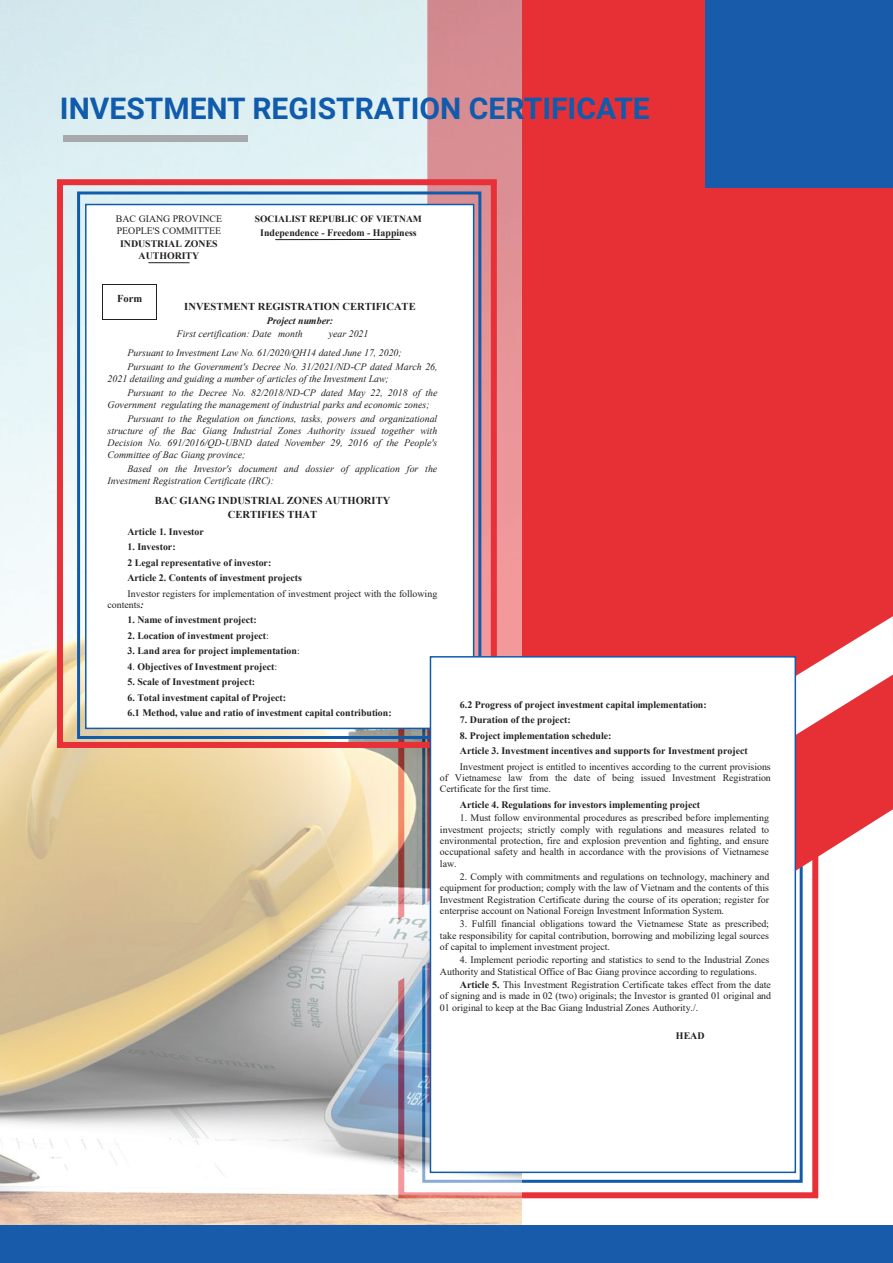
<style>
.page{position:relative;width:893px;height:1263px;background:#fff}
.page>*{position:absolute;margin:0;border:0;box-sizing:border-box;transform-origin:0 0}
.t1{font:700 30px "Roboto";color:#105bab}
.t2{font:700 10.5px/14.2px "Times New Roman";color:#231f20;text-align:center}
.t3{font:9.9px/11.2px "Times New Roman";color:#231f20;text-align:justify}
.t4{font:700 9.9px/15.5px "Times New Roman";color:#231f20}
.t5{font:italic 9.9px/12px "Times New Roman";letter-spacing:-.005em;color:#231f20}
.t6{font:700 9.6px "Times New Roman";letter-spacing:-.005em;color:#231f20}
.s1{font-weight:700}
.s2{font-weight:400}
.s3{font-weight:700;font-style:italic}
</style>
<div class="page">
<div style="left:521px;top:0;width:372px;height:1103px;background:#e73036"></div>
<svg style="left:521px;top:616px;width:372px;height:432px;fill:#e73036"></svg>
<img style="left:0;top:0;width:521px;height:1263px">
<div style="left:706px;top:0;width:187px;height:187px;background:#185baa"></div>
<div style="left:64px;top:135px;width:184px;height:6px;background:#a8a9ad"></div>
<div style="left:1px;top:1226px;width:892px;height:37px;background:#185baa"></div>
<div style="left:77px;top:191px;width:404px;height:548px;border:3px solid #105bab"></div>
<div style="left:86px;top:204px;width:388px;height:524px;background:#fff"></div>
<hr style="left:103px;top:285px;width:53px;height:1px;background:#231f20">
<hr style="left:102px;top:285px;width:1px;height:34px;background:#231f20">
<hr style="left:103px;top:319px;width:53px;height:1px;background:#231f20">
<hr style="left:156px;top:285px;width:1px;height:34px;background:#231f20">
<hr style="left:276px;top:239px;width:124px;height:1px;background:#231f20">
<hr style="left:149px;top:262px;width:40px;height:1px;background:#231f20">
<div style="left:85px;top:204px;width:389px;height:525px;border:2px solid #105bab"></div>
<div style="left:57px;top:179px;width:440px;height:569px;border:6px solid #e73038"></div>
<div style="left:430px;top:657px;width:365px;height:515px;background:#fff"></div>
<div style="left:430px;top:656px;width:366px;height:517px;border:2px solid #105bab"></div>
<p class="t1" style="left:60px;top:87px;width:591px">INVESTMENT REGISTRATION CERTIFICATE</p>
<p class="t3" style="left:116px;top:213px;width:108px">BAC GIANG PROVINCE<br>PEOPLE'S COMMITTEE</p>
<p class="t4" style="left:120px;top:238px;width:99px;line-height:11.2px;text-align:center">INDUSTRIAL ZONES<br>AUTHORITY</p>
<p class="t6" style="left:255px;top:212px;width:168px">SOCIALIST REPUBLIC OF VIETNAM</p>
<p class="t4" style="left:260px;top:224px;width:158px">Independence - Freedom - Happiness</p>
<p class="t2" style="left:117px;top:291px;width:27px">Form</p>
<p class="t2" style="left:184px;top:299px;width:233px">INVESTMENT REGISTRATION CERTIFICATE</p>
<p class="t5" style="left:177px;top:314px;width:158px;line-height:13.2px;text-indent:90px"><span class="s1">Project number:<br></span>First certification: Date month</p>
<p class="t5" style="left:128px;top:324px;width:276px;line-height:18.3px;text-indent:201px">year 2021<br>Pursuant to Investment Law No. 61/2020/QH14 dated June 17, 2020;</p>
<p class="t5" style="left:108px;top:360px;width:332px;text-indent:20px">Pursuant to the Government's Decree No. 31/2021/ND-CP dated March 26,<br>2021 detailing and guiding a number of articles of the Investment Law;</p>
<p class="t5" style="left:108px;top:386px;width:331px;text-indent:20px">Pursuant to the Decree No. 82/2018/ND-CP dated May 22, 2018 of the<br>Government regulating the management of industrial parks and economic zones;</p>
<p class="t5" style="left:108px;top:412px;width:331px;text-align:justify;text-indent:20px">Pursuant to the Regulation on functions, tasks, powers and organizational structure of the Bac Giang Industrial Zones Authority issued together with Decision No. 691/2016/QD-UBND dated November 29, 2016 of the People's Committee of Bac Giang province;</p>
<p class="t5" style="left:108px;top:462px;width:331px;text-indent:20px">Based on the Investor's document and dossier of application for the<br>Investment Registration Certificate (IRC):</p>
<p class="t2" style="left:155px;top:493px;width:237px">BAC GIANG INDUSTRIAL ZONES AUTHORITY<br>CERTIFIES THAT</p>
<p class="t4" style="left:128px;top:523px;width:78px">Article 1. Investor</p>
<p class="t4" style="left:127px;top:539px;width:311px">1. Investor:<br>2 Legal representative of investor:<br>Article 2. Contents of investment projects<br><span class="s2">Investor registers for implementation of investment project with the following</span></p>
<p class="t3" style="left:108px;top:599px;width:38px">contents<span class="s3">:</span></p>
<p class="t4" style="left:127px;top:612px;width:131px">1. Name of investment project:</p>
<p class="t4" style="left:127px;top:627px;width:143px">2. Location of investment project<span class="s2">:</span></p>
<p class="t4" style="left:127px;top:643px;width:174px">3. Land area for project implementation<span class="s2">:</span></p>
<p class="t4" style="left:127px;top:658px;width:151px">4<span class="s2">.</span> Objectives of Investment project<span class="s2">:</span></p>
<p class="t4" style="left:128px;top:674px;width:129px">5. Scale of Investment project:</p>
<p class="t4" style="left:128px;top:689px;width:266px">6. Total investment capital of Project:<br>6.1 Method, value and ratio of investment capital contribution:</p>
<p class="t4" style="left:460px;top:696px;width:248px">6.2 Progress of project investment capital implementation:</p>
<p class="t4" style="left:460px;top:712px;width:112px">7. Duration of the project:</p>
<p class="t4" style="left:460px;top:727px;width:312px">8. Project implementation schedule:<br>Article 3. Investment incentives and supports for Investment project<br><span class="s2">Investment project is entitled to incentives according to the current provisions</span></p>
<p class="t3" style="left:440px;top:772px;width:332px">of Vietnamese law from the date of being issued Investment Registration<br>Certificate for the first time.</p>
<p class="t4" style="left:460px;top:797px;width:242px">Article 4. Regulations for investors implementing project</p>
<p class="t3" style="left:440px;top:812px;width:331px;text-indent:20px">1. Must follow environmental procedures as prescribed before implementing investment projects; strictly comply with regulations and measures related to environmental protection, fire and explosion prevention and fighting, and ensure occupational safety and health in accordance with the provisions of Vietnamese law.</p>
<p class="t3" style="left:440px;top:871px;width:331px;text-indent:20px">2. Comply with commitments and regulations on technology, machinery and equipment for production; comply with the law of Vietnam and the contents of this Investment Registration Certificate during the course of its operation; register for enterprise account on National Foreign Investment Information System.</p>
<p class="t3" style="left:440px;top:918px;width:331px;text-indent:20px">3. Fulfill financial obligations toward the Vietnamese State as prescribed; take responsibility for capital contribution, borrowing and mobilizing legal sources of capital to implement investment project.</p>
<p class="t3" style="left:440px;top:954px;width:331px;text-indent:20px">4. Implement periodic reporting and statistics to send to the Industrial Zones<br>Authority and Statistical Office of Bac Giang province according to regulations.</p>
<p class="t3" style="left:440px;top:979px;width:333px;text-indent:20px"><span class="s1">Article 5.</span> This Investment Registration Certificate takes effect from the date of signing and is made in 02 (two) originals; the Investor is granted 01 original and 01 original to keep at the Bac Giang Industrial Zones Authority./.</p>
<p class="t4" style="left:676px;top:1027px;width:30px">HEAD</p>
</div>
